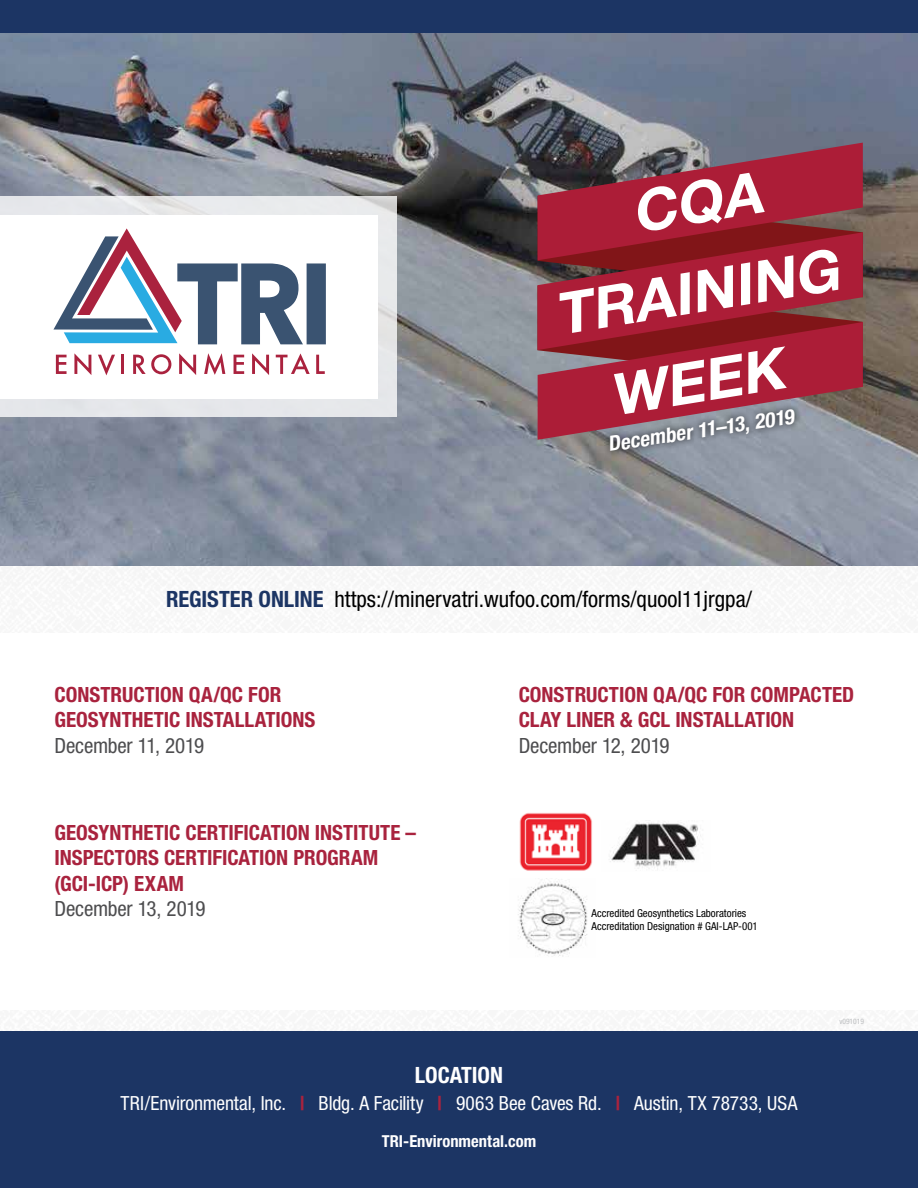
<style>
.page{position:relative;width:918px;height:1188px;background:#fff}
.page>*{position:absolute;margin:0;border:0;box-sizing:border-box;transform-origin:0 0}
.t1{font:condensed 22.5px "Helvetica Neue LT Std";color:#000}
.t2{font:700 condensed 22.5px "Helvetica Neue LT Std";letter-spacing:-.005em;color:#fff}
.t3{font:700 condensed 21px/25.2px "Helvetica Neue LT Std";color:#a9233e}
.t4{font:condensed 21px "Helvetica Neue LT Std";letter-spacing:-.01em;color:#4d4d4f}
.t5{font:italic 700 condensed 20.7px "Helvetica Neue LT Std";color:#fff}
.t6{font:condensed 19.5px "Helvetica Neue LT Std";letter-spacing:-.005em;color:#fff}
.t7{font:700 condensed 16.5px "Helvetica Neue LT Std";letter-spacing:.005em;color:#fff}
.t8{font:condensed 10.95px/13px "Helvetica Neue LT Std";color:#000}
.t9{font:condensed 7.5px "Helvetica Neue LT Std";color:#bcbec0}
.s1{font-weight:700;color:#1c3564}
.s2{font-weight:700;color:#a9233e}
</style>
<div class="page">
<img style="left:0;top:32px;width:918px;height:534px">
<img style="left:0;top:1031px;width:918px;height:1px">
<div style="left:0;top:0;width:918px;height:32px;background:#1c3564"></div>
<div style="left:0;top:1032px;width:918px;height:156px;background:#1c3564"></div>
<svg style="left:537px;top:143px;width:326px;height:297px;background:#a54857"></svg>
<img style="left:518px;top:879px;width:70px;height:78px">
<img style="left:519px;top:813px;width:73px;height:58px">
<img style="left:610px;top:822px;width:91px;height:48px">
<div style="left:0;top:197px;width:397px;height:220px;background:#e6e8eb"></div>
<div style="left:0;top:215px;width:378px;height:183px;background:#fff"></div>
<svg style="left:54px;top:228px;width:272px;height:116px"></svg>
<svg style="left:56px;top:355px;width:11px;height:19px"></svg>
<svg style="left:74px;top:353px;width:17px;height:22px"></svg>
<svg style="left:98px;top:355px;width:17px;height:20px"></svg>
<svg style="left:122px;top:355px;width:2px;height:19px"></svg>
<svg style="left:133px;top:354px;width:38px;height:20px"></svg>
<svg style="left:179px;top:353px;width:17px;height:22px"></svg>
<svg style="left:204px;top:353px;width:21px;height:22px"></svg>
<svg style="left:234px;top:355px;width:10px;height:19px"></svg>
<svg style="left:252px;top:353px;width:17px;height:22px"></svg>
<svg style="left:276px;top:353px;width:34px;height:21px"></svg>
<svg style="left:316px;top:355px;width:9px;height:19px"></svg>
<div style="left:603px;top:402px;width:199px;height:56px;background:#000;opacity:.8"></div>
<p class="t5" style="left:606px;top:432px;width:189px;rotate:-9deg">December 11–13, 2019</p>
<p class="t1" style="left:166px;top:587px;width:587px"><span class="s1">REGISTER ONLINE</span> https://minervatri.wufoo.com/forms/quool11jrgpa/</p>
<p class="t3" style="left:54px;top:682px;width:263px">CONSTRUCTION QA/QC FOR<br>GEOSYNTHETIC INSTALLATIONS</p>
<p class="t4" style="left:54px;top:733px;width:151px">December 11, 2019</p>
<p class="t3" style="left:54px;top:820px;width:363px">GEOSYNTHETIC CERTIFICATION INSTITUTE –<br>INSPECTORS CERTIFICATION PROGRAM (GCI-ICP) EXAM</p>
<p class="t4" style="left:54px;top:896px;width:153px">December 13, 2019</p>
<p class="t3" style="left:519px;top:682px;width:337px">CONSTRUCTION QA/QC FOR COMPACTED<br>CLAY LINER &amp; GCL INSTALLATION</p>
<p class="t4" style="left:519px;top:733px;width:153px">December 12, 2019</p>
<p class="t8" style="left:592px;top:906px;width:168px">Accredited Geosynthetics Laboratories<br>Accreditation Designation # GAI-LAP-001</p>
<p class="t9" style="left:839px;top:1017px;width:26px">v091019</p>
<p class="t2" style="left:415px;top:1062px;width:90px">LOCATION</p>
<p class="t6" style="left:121px;top:1092px;width:678px">TRI/Environmental, Inc. <span class="s2">|</span> Bldg. A Facility <span class="s2">|</span> 9063 Bee Caves Rd. <span class="s2">|</span> Austin, TX 78733, USA</p>
<p class="t7" style="left:382px;top:1131px;width:156px">TRI-Environmental.com</p>
</div>
